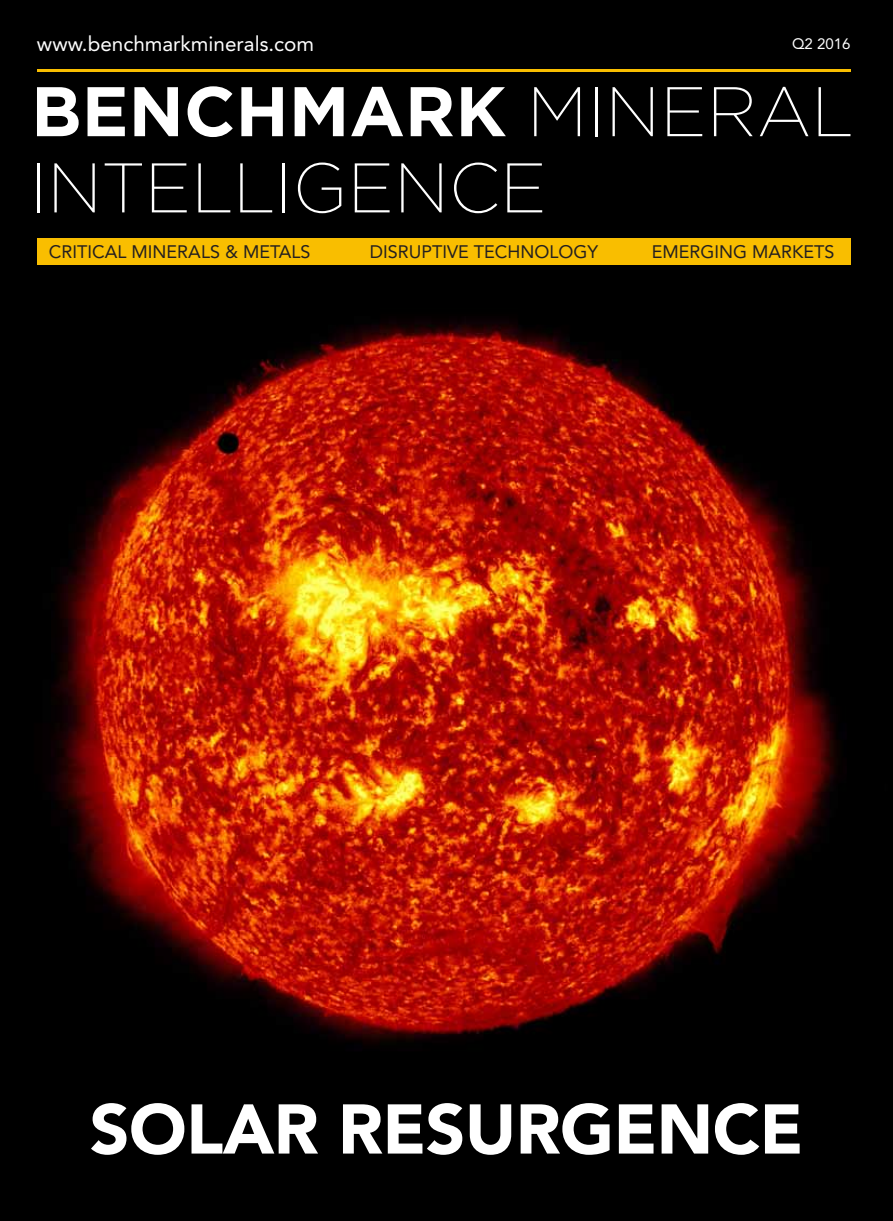
<style>
.page{position:relative;width:893px;height:1221px;background:#fff}
.page>*{position:absolute;margin:0;border:0;box-sizing:border-box;transform-origin:0 0}
.t1{font:900 69.45px "Avenir LT Std";letter-spacing:-.01em;color:#fff}
.t2{font:20.7px "Avenir LT Std";color:#fff}
.t3{font:18px "Avenir LT Std";color:#231f20}
.t4{font:15px "Avenir LT Std";color:#fff}
</style>
<div class="page">
<div style="left:0;top:0;width:893px;height:1220px;background:#000"></div>
<img style="left:49px;top:239px;width:802px;height:805px">
<div style="left:37px;top:238px;width:813px;height:27px;background:#f9be00"></div>
<hr style="left:37px;top:69px;width:813px;height:2px;background:#f9be00">
<svg style="left:37px;top:87px;width:42px;height:49px"></svg>
<svg style="left:88px;top:87px;width:37px;height:49px"></svg>
<svg style="left:134px;top:87px;width:44px;height:49px"></svg>
<svg style="left:188px;top:86px;width:45px;height:51px"></svg>
<svg style="left:241px;top:87px;width:42px;height:49px"></svg>
<svg style="left:295px;top:87px;width:49px;height:49px"></svg>
<svg style="left:351px;top:87px;width:52px;height:49px"></svg>
<svg style="left:411px;top:87px;width:42px;height:49px"></svg>
<svg style="left:461px;top:87px;width:45px;height:49px"></svg>
<svg style="left:534px;top:87px;width:46px;height:49px"></svg>
<hr style="left:595px;top:87px;width:2px;height:49px;background:#fff">
<svg style="left:612px;top:87px;width:41px;height:49px"></svg>
<svg style="left:667px;top:87px;width:35px;height:49px"></svg>
<svg style="left:714px;top:87px;width:39px;height:49px"></svg>
<svg style="left:760px;top:87px;width:48px;height:49px"></svg>
<svg style="left:818px;top:87px;width:32px;height:49px"></svg>
<hr style="left:37px;top:163px;width:2px;height:49px;background:#fff">
<svg style="left:54px;top:163px;width:41px;height:49px"></svg>
<svg style="left:105px;top:163px;width:37px;height:49px"></svg>
<svg style="left:152px;top:163px;width:35px;height:49px"></svg>
<svg style="left:198px;top:163px;width:32px;height:49px"></svg>
<svg style="left:240px;top:163px;width:32px;height:49px"></svg>
<hr style="left:283px;top:163px;width:2px;height:49px;background:#fff">
<svg style="left:298px;top:162px;width:43px;height:51px"></svg>
<svg style="left:355px;top:163px;width:35px;height:49px"></svg>
<svg style="left:401px;top:163px;width:41px;height:49px"></svg>
<svg style="left:454px;top:162px;width:43px;height:51px"></svg>
<svg style="left:507px;top:163px;width:35px;height:49px"></svg>
<p class="t2" style="left:37px;top:32px;width:279px">www.benchmarkminerals.com</p>
<p class="t4" style="left:792px;top:35px;width:60px">Q2 2016</p>
<p class="t3" style="left:49px;top:242px;width:263px">CRITICAL MINERALS &amp; METALS</p>
<p class="t3" style="left:370px;top:242px;width:230px">DISRUPTIVE TECHNOLOGY</p>
<p class="t3" style="left:652px;top:242px;width:184px">EMERGING MARKETS</p>
<h1 class="t1" style="left:90px;top:1087px;width:715px">SOLAR RESURGENCE</h1>
</div>
